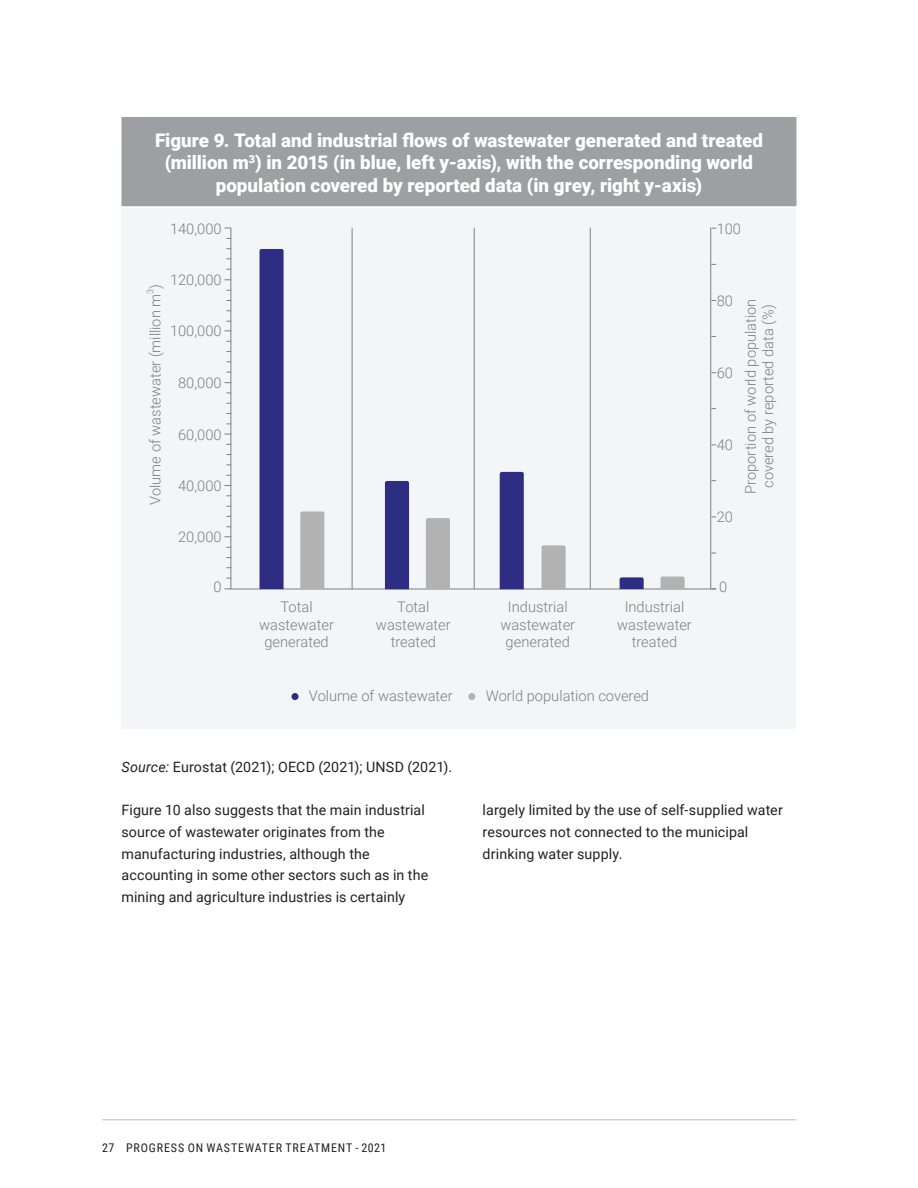
<style>
.page{position:relative;width:918px;height:1188px;background:#fff}
.page>*{position:absolute;margin:0;border:0;box-sizing:border-box;transform-origin:0 0}
.CHART_TABLE_H1_three{font:900 18.75px/22.5px "Roboto";color:#fff;text-align:center}
.t1{font:300 14.7px/17.5px "Roboto";color:#7c8081;text-align:center}
.Body_Light_Single_Co{font:14.25px/21.8px "Roboto";letter-spacing:.01em;color:#231f20}
.t2{font:12px "Roboto Condensed";letter-spacing:.07em;color:#231f20}
.t3{font:300 8.85px "Roboto";color:#7c8081}
.s1{font-style:italic}
</style>
<div class="page">
<hr style="left:102px;top:1119px;width:695px;height:1px;background:#d1d2d4">
<div style="left:122px;top:117px;width:674px;height:89px;background:#9d9fa2"></div>
<div style="left:122px;top:208px;width:674px;height:520px;background:#f4f5f6"></div>
<hr style="left:231px;top:228px;width:1px;height:361px;background:#7c8081">
<hr style="left:231px;top:589px;width:485px;height:1px;background:#7c8081">
<div style="left:260px;top:249px;width:24px;height:340px;background:#2d2e83"></div>
<div style="left:300px;top:512px;width:24px;height:77px;background:#b2b2b2"></div>
<div style="left:385px;top:481px;width:24px;height:108px;background:#2d2e83"></div>
<div style="left:426px;top:518px;width:24px;height:71px;background:#b2b2b2"></div>
<div style="left:500px;top:472px;width:24px;height:117px;background:#2d2e83"></div>
<svg style="left:541px;top:545px;width:25px;height:44px"></svg>
<svg style="left:620px;top:577px;width:24px;height:12px"></svg>
<svg style="left:660px;top:577px;width:25px;height:12px"></svg>
<hr style="left:352px;top:228px;width:1px;height:361px;background:#7c8081">
<hr style="left:474px;top:228px;width:1px;height:361px;background:#7c8081">
<hr style="left:590px;top:228px;width:1px;height:361px;background:#7c8081">
<hr style="left:710px;top:228px;width:1px;height:361px;background:#7c8081">
<div style="left:291px;top:693px;width:8px;height:7px;background:#2d2e83;border-radius:50%"></div>
<div style="left:468px;top:693px;width:7px;height:7px;background:#b2b2b2;border-radius:50%"></div>
<p class="CHART_TABLE_H1_three" style="left:155px;top:128px;width:609px">Figure 9. Total and industrial flows of wastewater generated and treated (million m<sup>3</sup>) in 2015 (in blue, left y-axis), with the corresponding world population covered by reported data (in grey, right y-axis)</p>
<p class="t1" style="left:170px;top:219px;width:53px">140,000</p>
<p class="t1" style="left:170px;top:271px;width:53px">120,000</p>
<p class="t1" style="left:146px;top:505px;width:222px;rotate:-90deg">Volume of wastewater (million m )</p>
<p class="t3" style="left:144px;top:294px;width:6px;rotate:-90deg">3</p>
<p class="t1" style="left:170px;top:321px;width:53px">100,000</p>
<p class="t1" style="left:178px;top:373px;width:45px">80,000</p>
<p class="t1" style="left:178px;top:426px;width:45px">60,000</p>
<p class="t1" style="left:178px;top:477px;width:45px">40,000</p>
<p class="t1" style="left:178px;top:528px;width:45px">20,000</p>
<p class="t1" style="left:717px;top:219px;width:26px">100</p>
<p class="t1" style="left:717px;top:291px;width:18px">80</p>
<p class="t1" style="left:717px;top:363px;width:18px">60</p>
<p class="t1" style="left:717px;top:435px;width:18px">40</p>
<p class="t1" style="left:717px;top:507px;width:18px">20</p>
<p class="t1" style="left:741px;top:494px;width:197px;rotate:-90deg">Proportion of world population covered by reported data (%)</p>
<p class="t1" style="left:213px;top:577px;width:10px">0</p>
<p class="t1" style="left:719px;top:577px;width:10px">0</p>
<p class="t1" style="left:259px;top:597px;width:76px">Total wastewater generated</p>
<p class="t1" style="left:376px;top:597px;width:76px">Total wastewater treated</p>
<p class="t1" style="left:500px;top:597px;width:76px">Industrial wastewater generated</p>
<p class="t1" style="left:617px;top:597px;width:76px">Industrial wastewater treated</p>
<p class="t1" style="left:309px;top:686px;width:145px">Volume of wastewater</p>
<p class="t1" style="left:486px;top:686px;width:165px">World population covered</p>
<p class="Body_Light_Single_Co" style="left:122px;top:755px;width:332px"><span class="s1">Source:</span> Eurostat (2021); OECD (2021); UNSD (2021).</p>
<p class="Body_Light_Single_Co" style="left:121px;top:799px;width:308px">Figure 10 also suggests that the main industrial source of wastewater originates from the manufacturing industries, although the accounting in some other sectors such as in the mining and agriculture industries is certainly</p>
<p class="Body_Light_Single_Co" style="left:483px;top:799px;width:302px">largely limited by the use of self-supplied water resources not connected to the municipal drinking water supply.</p>
<p class="t2" style="left:102px;top:1139px;width:286px">27 PROGRESS ON WASTEWATER TREATMENT - 2021</p>
</div>
